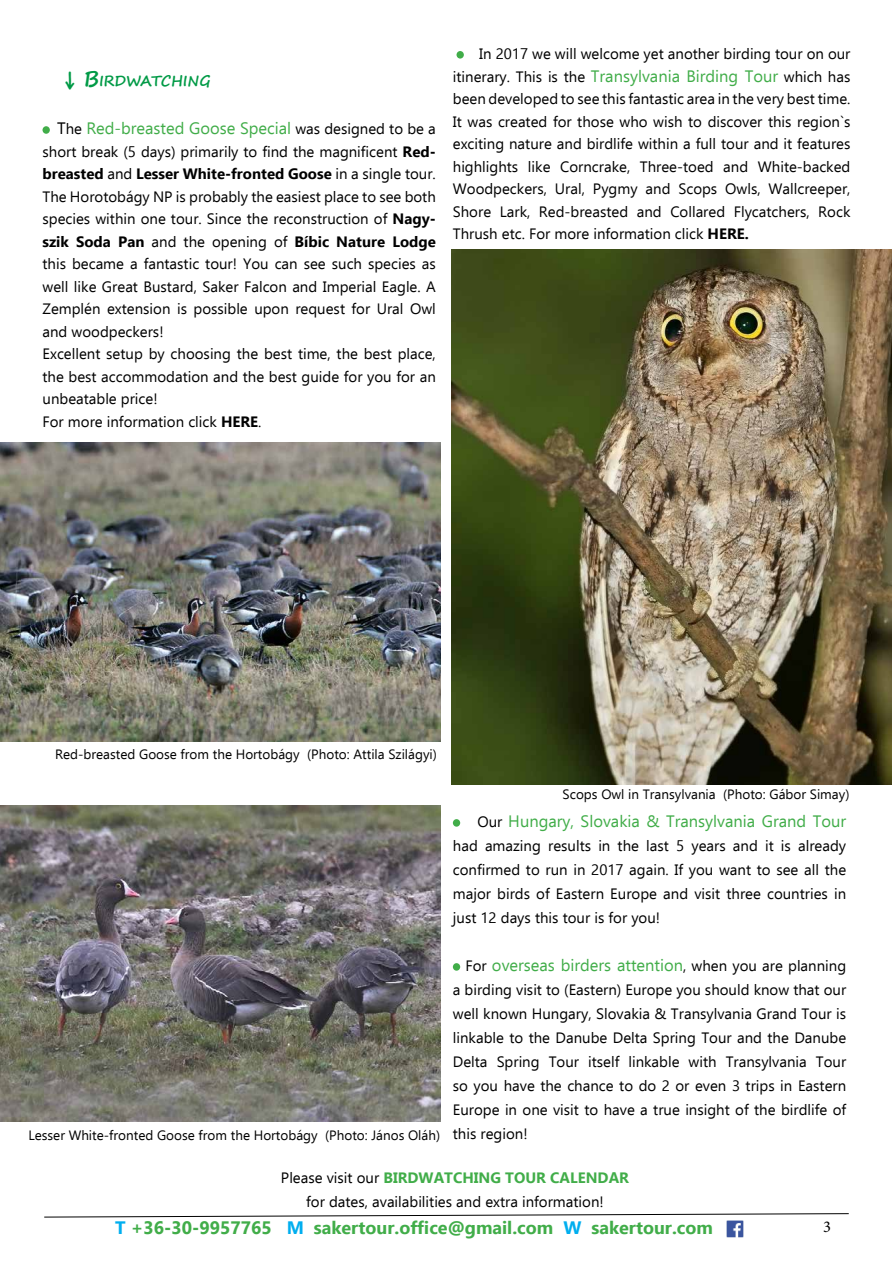
<style>
.page{position:relative;width:893px;height:1263px;background:#fff}
.page>*{position:absolute;margin:0;border:0;box-sizing:border-box;transform-origin:0 0}
.t1{font:700 18px "Ebrima";color:#41ad49}
.t2{font:16.5px "Ebrima";color:#41ad49}
.t3{font:16.5px "Minion Pro";color:#000}
.t4{font:15px/22.5px "Ebrima";color:#000;text-align:justify}
.t5{font:700 14.7px "Segoe Print";color:#009a46}
.t6{font:13.5px "Ebrima";color:#000}
.s1{font-size:21px}
.s2{color:#000}
.s3{font-size:15px;color:#000}
.s4{font-weight:700}
.s5{font-size:16.5px;color:#41ad49}
.s6{font-weight:700;color:#41ad49}
.s7{color:#00aeef}
</style>
<div class="page">
<svg style="left:44px;top:1213px;width:805px;height:4px"></svg>
<div style="left:43px;top:126px;width:7px;height:8px;background:#41ad49;border-radius:50%"></div>
<div style="left:456px;top:51px;width:8px;height:8px;background:#41ad49;border-radius:50%"></div>
<div style="left:453px;top:819px;width:7px;height:8px;background:#41ad49;border-radius:50%"></div>
<div style="left:453px;top:963px;width:7px;height:8px;background:#41ad49;border-radius:50%"></div>
<img style="left:0;top:442px;width:440px;height:299px">
<img style="left:0;top:806px;width:440px;height:315px">
<img style="left:452px;top:250px;width:440px;height:534px">
<img style="left:726px;top:1220px;width:17px;height:17px">
<p class="t5" style="left:65px;top:67px;width:147px"><span class="s1">↓</span> <span class="s1">B</span>IRDWATCHING</p>
<p class="t2" style="left:57px;top:117px;width:380px"><span class="s2">T</span><span class="s3">he</span> Red-breasted Goose Special <span class="s3">was designed to be a</span></p>
<p class="t4" style="left:43px;top:140px;width:395px;text-align:left">short break (5 days) primarily to find the magnificent <span class="s4">Red&shy;breasted</span> and <span class="s4">Lesser White-fronted Goose</span> in a single tour.<br>The Horotobágy NP is probably the easiest place to see both species within one tour. Since the reconstruction of <span class="s4">Nagy&shy;szik Soda Pan</span> and the opening of <span class="s4">Bíbic Nature Lodge </span>this became a fantastic tour! You can see such species as well like Great Bustard, Saker Falcon and Imperial Eagle. A Zemplén extension is possible upon request for Ural Owl and woodpeckers!<br>Excellent setup by choosing the best time, the best place, the best accommodation and the best guide for you for an unbeatable price!<br>For more information click <span class="s4">HERE</span>.</p>
<p class="t4" style="left:453px;top:42px;width:399px;text-indent:26px">In 2017 we will welcome yet another birding tour on our itinerary. This is the <span class="s5">Transylvania Birding Tour</span> which has been developed to see this fantastic area in the very best time.<br>It was created for those who wish to discover this region`s exciting nature and birdlife within a full tour and it features highlights like Corncrake, Three-toed and White-backed Woodpeckers, Ural, Pygmy and Scops Owls, Wallcreeper, Shore Lark, Red-breasted and Collared Flycatchers, Rock Thrush etc. For more information click <span class="s4">HERE.</span></p>
<p class="t6" style="left:55px;top:745px;width:383px">Red-breasted Goose from the Hortobágy (Photo: Attila Szilágyi)</p>
<p class="t6" style="left:563px;top:784px;width:288px">Scops Owl in Transylvania (Photo: Gábor Simay)</p>
<p class="t2" style="left:477px;top:810px;width:370px"><span class="s3">Our</span> Hungary, Slovakia &amp; Transylvania Grand Tour</p>
<p class="t4" style="left:453px;top:833px;width:395px;line-height:24px">had amazing results in the last 5 years and it is already confirmed to run in 2017 again. If you want to see all the major birds of Eastern Europe and visit three countries in just 12 days this tour is for you!</p>
<p class="t2" style="left:465px;top:954px;width:382px"><span class="s3">For</span> overseas birders attention<span class="s3">, when you are planning</span></p>
<p class="t4" style="left:453px;top:977px;width:395px;line-height:24px">a birding visit to (Eastern) Europe you should know that our well known Hungary, Slovakia &amp; Transylvania Grand Tour is linkable to the Danube Delta Spring Tour and the Danube Delta Spring Tour itself linkable with Transylvania Tour so you have the chance to do 2 or even 3 trips in Eastern Europe in one visit to have a true insight of the birdlife of this region!</p>
<p class="t4" style="left:281px;top:1166px;width:350px;line-height:24px;text-align:center">Please visit our <span class="s6">BIRDWATCHING TOUR CALENDAR </span>for dates, availabilities and extra information!</p>
<p class="t6" style="left:28px;top:1125px;width:413px">Lesser White-fronted Goose from the Hortobágy (Photo: János Oláh)</p>
<p class="t1" style="left:115px;top:1214px;width:599px"><span class="s7">T</span> +36-30-9957765 <span class="s7">M</span> sakertour.office@gmail.com <span class="s7">W</span> sakertour.com</p>
<p class="t3" style="left:823px;top:1216px;width:9px">3</p>
</div>
